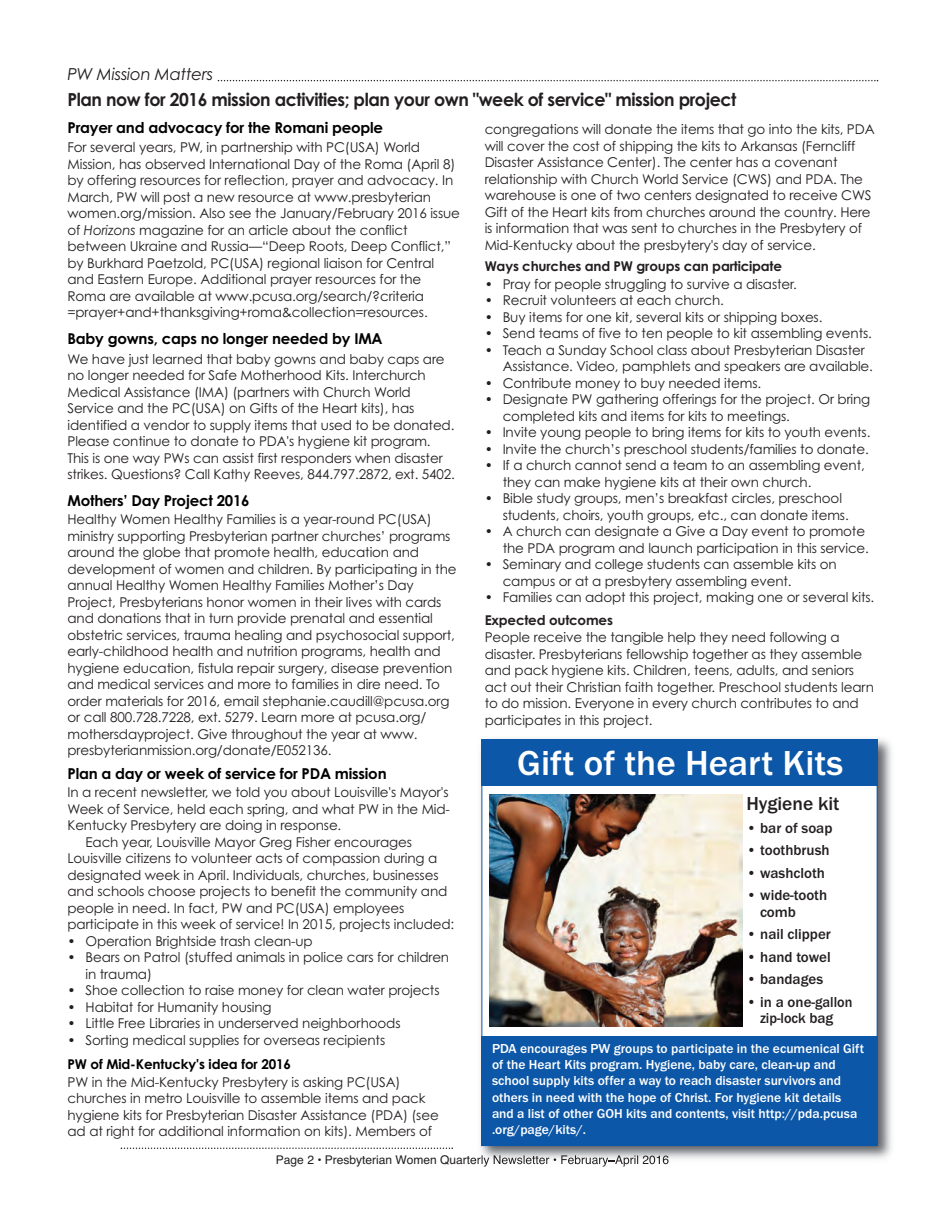
<style>
.page{position:relative;width:945px;height:1215px;background:#fff}
.page>*{position:absolute;margin:0;border:0;box-sizing:border-box;transform-origin:0 0}
.t1{font:500 36px "Franklin Gothic";color:#fff}
.t2{font:500 19.5px "Franklin Gothic";color:#231f20}
.t3{font:700 18px "Century Gothic";letter-spacing:-.025em;color:#231f20}
.t4{font:italic 16.5px "Century Gothic";letter-spacing:-.015em;color:#231f20}
.t5{font:700 15px "Century Gothic";letter-spacing:-.015em;color:#000}
.t6{font:500 15px/16.5px "Franklin Gothic";color:#231f20}
.t7{font:13.5px/16.5px "Century Gothic";letter-spacing:-.01em;color:#231f20}
.t8{font:500 13.5px/16.2px "Franklin Gothic";color:#fff}
.t9{font:700 13.5px "Century Gothic";letter-spacing:-.015em;color:#231f20}
.t10{font:700 13.5px "Century Gothic";letter-spacing:-.01em;color:#000}
.s1{font-style:italic}
</style>
<div class="page">
<svg style="left:218px;top:80px;width:660px;height:1px"></svg>
<svg style="left:121px;top:1148px;width:332px;height:1px"></svg>
<img style="left:475px;top:739px;width:417px;height:427px">
<img style="left:615px;top:1155px;width:54px;height:11px">
<div style="left:482px;top:741px;width:395px;height:404px;background:#fff"></div>
<img style="left:489px;top:795px;width:253px;height:232px">
<div style="left:482px;top:1036px;width:396px;height:110px;background:#0c57a7"></div>
<div style="left:482px;top:740px;width:396px;height:46px;background:#0c57a7"></div>
<p class="t4" style="left:67px;top:65px;width:147px">PW Mission Matters</p>
<h3 class="t3" style="left:67px;top:89px;width:671px">Plan now for 2016 mission activities; plan your own "week of service" mission project</h3>
<p class="t5" style="left:68px;top:119px;width:317px">Prayer and advocacy for the Romani people</p>
<p class="t7" style="left:68px;top:139px;width:394px">For several years, PW, in partnership with PC(USA) World Mission, has observed International Day of the Roma (April 8) by offering resources for reflection, prayer and advocacy. In March, PW will post a new resource at www.presbyterian women.org/mission. Also see the January/February 2016 issue of <span class="s1">Horizons</span> magazine for an article about the conflict between Ukraine and Russia—“Deep Roots, Deep Conflict,” by Burkhard Paetzold, PC(USA) regional liaison for Central and Eastern Europe. Additional prayer resources for the Roma are available at www.pcusa.org/search/?criteria =prayer+and+thanksgiving+roma&amp;collection=resources.</p>
<p class="t5" style="left:68px;top:330px;width:317px">Baby gowns, caps no longer needed by IMA</p>
<p class="t7" style="left:68px;top:351px;width:389px">We have just learned that baby gowns and baby caps are no longer needed for Safe Motherhood Kits. Interchurch Medical Assistance (IMA) (partners with Church World Service and the PC(USA) on Gifts of the Heart kits), has identified a vendor to supply items that used to be donated.<br>Please continue to donate to PDA's hygiene kit program.<br>This is one way PWs can assist first responders when disaster strikes. Questions? Call Kathy Reeves, 844.797.2872, ext. 5402.</p>
<p class="t5" style="left:68px;top:492px;width:184px">Mothers’ Day Project 2016</p>
<p class="t7" style="left:68px;top:511px;width:391px">Healthy Women Healthy Families is a year-round PC(USA) ministry supporting Presbyterian partner churches’ programs around the globe that promote health, education and development of women and children. By participating in the annual Healthy Women Healthy Families Mother’s Day Project, Presbyterians honor women in their lives with cards and donations that in turn provide prenatal and essential obstetric services, trauma healing and psychosocial support, early-childhood health and nutrition programs, health and hygiene education, fistula repair surgery, disease prevention and medical services and more to families in dire need. To order materials for 2016, email stephanie.caudill@pcusa.org or call 800.728.7228, ext. 5279. Learn more at pcusa.org/ mothersdayproject. Give throughout the year at www. presbyterianmission.org/donate/E052136.</p>
<p class="t5" style="left:68px;top:765px;width:321px">Plan a day or week of service for PDA mission</p>
<p class="t7" style="left:68px;top:784px;width:383px">In a recent newsletter, we told you about Louisville's Mayor's</p>
<p class="t7" style="left:68px;top:801px;width:384px">Week of Service, held each spring, and what PW in the Mid-</p>
<p class="t7" style="left:68px;top:817px;width:275px">Kentucky Presbytery are doing in response.</p>
<p class="t7" style="left:85px;top:834px;width:328px">Each year, Louisville Mayor Greg Fisher encourages</p>
<p class="t7" style="left:68px;top:850px;width:371px">Louisville citizens to volunteer acts of compassion during a</p>
<p class="t7" style="left:68px;top:867px;width:373px">designated week in April. Individuals, churches, businesses</p>
<p class="t7" style="left:68px;top:883px;width:381px">and schools choose projects to benefit the community and</p>
<p class="t7" style="left:68px;top:900px;width:338px">people in need. In fact, PW and PC(USA) employees</p>
<p class="t7" style="left:68px;top:916px;width:388px">participate in this week of service! In 2015, projects included:</p>
<p class="t7" style="left:68px;top:933px;width:247px">• Operation Brightside trash clean-up</p>
<p class="t7" style="left:86px;top:949px;width:365px;text-indent:-18px">• Bears on Patrol (stuffed animals in police cars for children in trauma)</p>
<p class="t7" style="left:68px;top:982px;width:373px">• Shoe collection to raise money for clean water projects</p>
<p class="t7" style="left:68px;top:999px;width:206px">• Habitat for Humanity housing</p>
<p class="t7" style="left:68px;top:1015px;width:334px">• Little Free Libraries in underserved neighborhoods</p>
<p class="t7" style="left:68px;top:1032px;width:319px">• Sorting medical supplies for overseas recipients</p>
<p class="t10" style="left:68px;top:1056px;width:225px">PW of Mid-Kentucky's idea for 2016</p>
<p class="t7" style="left:68px;top:1074px;width:373px">PW in the Mid-Kentucky Presbytery is asking PC(USA) churches in metro Louisville to assemble items and pack hygiene kits for Presbyterian Disaster Assistance (PDA) (see ad at right for additional information on kits). Members of</p>
<p class="t7" style="left:485px;top:121px;width:392px">congregations will donate the items that go into the kits, PDA will cover the cost of shipping the kits to Arkansas (Ferncliff Disaster Assistance Center). The center has a covenant relationship with Church World Service (CWS) and PDA. The warehouse is one of two centers designated to receive CWS Gift of the Heart kits from churches around the country. Here is information that was sent to churches in the Presbytery of Mid-Kentucky about the presbytery's day of service.</p>
<p class="t9" style="left:485px;top:258px;width:299px">Ways churches and PW groups can participate</p>
<p class="t7" style="left:485px;top:276px;width:314px">• Pray for people struggling to survive a disaster.</p>
<p class="t7" style="left:485px;top:292px;width:241px">• Recruit volunteers at each church.</p>
<p class="t7" style="left:485px;top:309px;width:339px">• Buy items for one kit, several kits or shipping boxes.</p>
<p class="t7" style="left:485px;top:325px;width:389px">• Send teams of five to ten people to kit assembling events.</p>
<p class="t7" style="left:503px;top:342px;width:372px;text-indent:-18px">• Teach a Sunday School class about Presbyterian Disaster<br>Assistance. Video, pamphlets and speakers are available.</p>
<p class="t7" style="left:485px;top:375px;width:278px">• Contribute money to buy needed items.</p>
<p class="t7" style="left:503px;top:391px;width:369px;text-indent:-18px">• Designate PW gathering offerings for the project. Or bring completed kits and items for kits to meetings.</p>
<p class="t7" style="left:485px;top:424px;width:387px">• Invite young people to bring items for kits to youth events.</p>
<p class="t7" style="left:485px;top:441px;width:386px">• Invite the church’s preschool students/families to donate.</p>
<p class="t7" style="left:503px;top:457px;width:364px;text-indent:-18px">• If a church cannot send a team to an assembling event, they can make hygiene kits at their own church.</p>
<p class="t7" style="left:503px;top:490px;width:348px;text-indent:-18px">• Bible study groups, men’s breakfast circles, preschool students, choirs, youth groups, etc., can donate items.</p>
<p class="t7" style="left:485px;top:523px;width:386px;text-align:right">• A church can designate a Give a Day event to promote the PDA program and launch participation in this service.</p>
<p class="t7" style="left:503px;top:556px;width:335px;text-indent:-18px">• Seminary and college students can assemble kits on campus or at a presbytery assembling event.</p>
<p class="t7" style="left:485px;top:589px;width:391px">• Families can adopt this project, making one or several kits.</p>
<p class="t9" style="left:485px;top:612px;width:130px">Expected outcomes</p>
<p class="t7" style="left:485px;top:630px;width:391px">People receive the tangible help they need following a disaster. Presbyterians fellowship together as they assemble and pack hygiene kits. Children, teens, adults, and seniors act out their Christian faith together. Preschool students learn to do mission. Everyone in every church contributes to and participates in this project.</p>
<h1 class="t1" style="left:517px;top:741px;width:327px">Gift of the Heart Kits</h1>
<h2 class="t2" style="left:747px;top:792px;width:95px">Hygiene kit</h2>
<p class="t6" style="left:747px;top:819px;width:87px">• bar of soap</p>
<p class="t6" style="left:747px;top:842px;width:85px">• toothbrush</p>
<p class="t6" style="left:747px;top:864px;width:80px">• washcloth</p>
<p class="t6" style="left:760px;top:887px;width:69px;text-indent:-14px">• wide-tooth comb</p>
<p class="t6" style="left:747px;top:926px;width:86px">• nail clipper</p>
<p class="t6" style="left:747px;top:948px;width:86px">• hand towel</p>
<p class="t6" style="left:747px;top:971px;width:78px">• bandages</p>
<p class="t6" style="left:747px;top:993px;width:108px;text-align:center">• in a one-gallon zip-lock bag</p>
<p class="t8" style="left:492px;top:1040px;width:374px">PDA encourages PW groups to participate in the ecumenical Gift of the Heart Kits program. Hygiene, baby care, clean-up and school supply kits offer a way to reach disaster survivors and others in need with the hope of Christ. For hygiene kit details and a list of other GOH kits and contents, visit http://pda.pcusa .org/page/kits/.</p>
</div>
